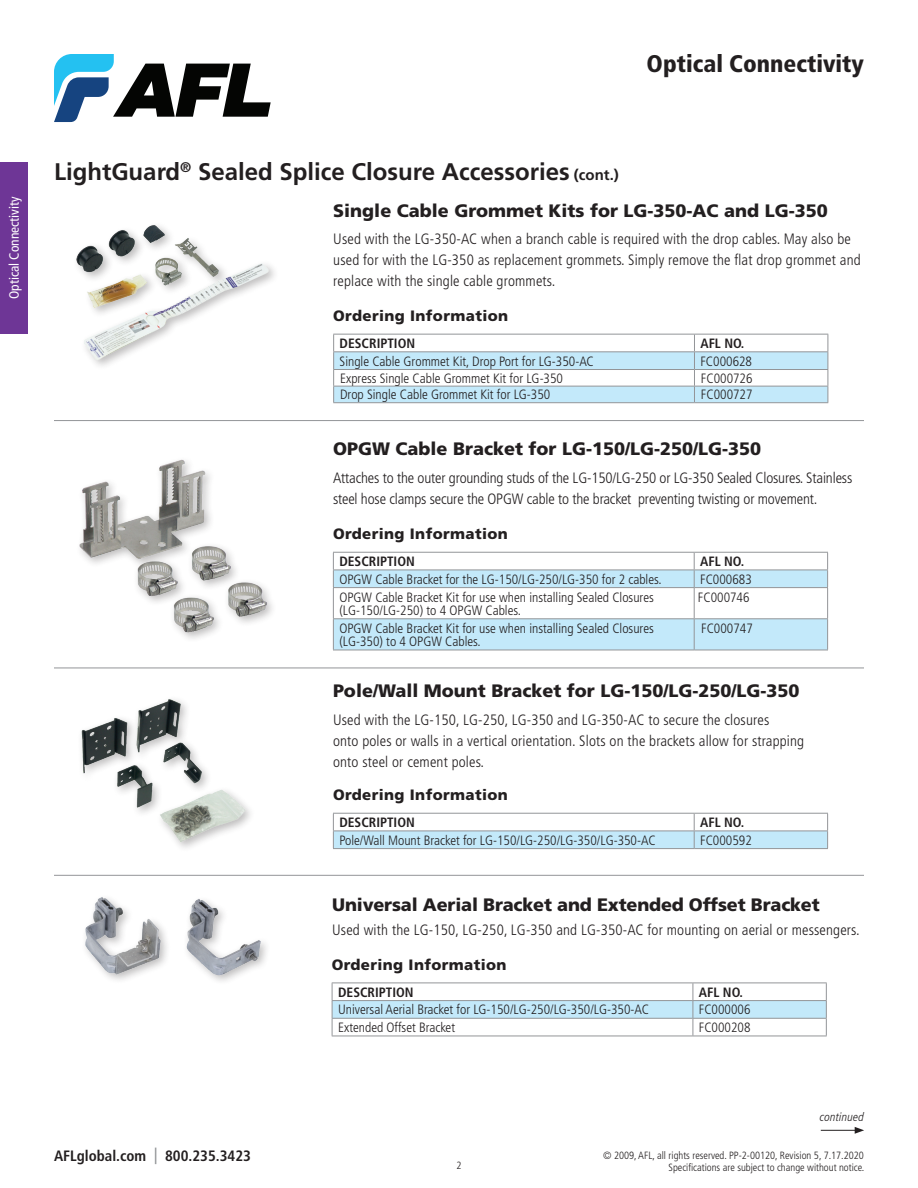
<style>
.page{position:relative;width:918px;height:1188px;background:#fff}
.page>*{position:absolute;margin:0;border:0;box-sizing:border-box;transform-origin:0 0}
.FPP_Product_Title{font:700 24px "Frutiger LT Std";color:#231f20}
.t1{font:900 condensed 24px "Frutiger LT Std";color:#231f20}
.FPP_Heading{font:900 18px "Frutiger LT Std";color:#231f20}
.FPP_Body_Text{font:300 condensed 15px/21px "Frutiger LT Std";letter-spacing:.01em;color:#231f20}
.FPP_Body_Text-2{font:300 condensed 15px/21px "Frutiger LT Std";letter-spacing:-.01em;color:#231f20}
.FPP_Subhead{font:900 15px "Frutiger LT Std";letter-spacing:.025em;color:#231f20}
.t2{font:700 condensed 15px "Frutiger LT Std";color:#231f20}
.FPP_Table_Body_Text{font:300 condensed 13.5px/13.5px "Frutiger LT Std";color:#231f20}
.FPP_Table_Header{font:700 condensed 13.5px "Frutiger LT Std";color:#231f20}
.t3{font:condensed 13.5px "Frutiger LT Std";color:#fff}
.FPP_Body_Text-3{font:italic 300 condensed 12px "Frutiger LT Pro";letter-spacing:.01em;color:#231f20}
.t4{font:300 condensed 10.5px/12px "Frutiger LT Std";color:#231f20;text-align:right}
.s1{font-size:15px}
.s2{font-size:16.5px;color:#939598}
</style>
<div class="page">
<div style="left:0;top:162px;width:28px;height:172px;background:#6e3696"></div>
<svg style="left:54px;top:54px;width:217px;height:68px"></svg>
<hr style="left:821px;top:1130px;width:36px;height:1px;background:#231f20">
<svg style="left:855px;top:1127px;width:9px;height:7px"></svg>
<hr style="left:333px;top:552px;width:361px;height:1px;background:#939598">
<hr style="left:694px;top:552px;width:134px;height:1px;background:#939598">
<svg style="left:333px;top:553px;width:495px;height:97px"></svg>
<hr style="left:333px;top:587px;width:361px;height:1px;background:#939598">
<hr style="left:333px;top:588px;width:1px;height:30px;background:#939598">
<hr style="left:694px;top:587px;width:134px;height:1px;background:#939598">
<hr style="left:694px;top:588px;width:1px;height:30px;background:#939598">
<hr style="left:827px;top:588px;width:1px;height:30px;background:#939598">
<hr style="left:333px;top:618px;width:361px;height:1px;background:#939598">
<hr style="left:333px;top:619px;width:1px;height:31px;background:#939598">
<hr style="left:694px;top:618px;width:134px;height:1px;background:#939598">
<hr style="left:694px;top:619px;width:1px;height:31px;background:#939598">
<hr style="left:827px;top:619px;width:1px;height:31px;background:#939598">
<hr style="left:333px;top:650px;width:361px;height:1px;background:#939598">
<hr style="left:694px;top:650px;width:134px;height:1px;background:#939598">
<img style="left:79px;top:459px;width:194px;height:180px">
<hr style="left:54px;top:668px;width:810px;height:1px;background:#939598">
<hr style="left:333px;top:813px;width:361px;height:1px;background:#939598">
<hr style="left:694px;top:813px;width:134px;height:1px;background:#939598">
<svg style="left:333px;top:814px;width:495px;height:34px"></svg>
<hr style="left:333px;top:848px;width:361px;height:1px;background:#939598">
<hr style="left:694px;top:848px;width:134px;height:1px;background:#939598">
<img style="left:81px;top:699px;width:170px;height:149px">
<hr style="left:54px;top:420px;width:810px;height:1px;background:#939598">
<hr style="left:333px;top:334px;width:361px;height:1px;background:#939598">
<hr style="left:694px;top:334px;width:134px;height:1px;background:#939598">
<svg style="left:333px;top:335px;width:496px;height:68px"></svg>
<hr style="left:333px;top:402px;width:361px;height:1px;background:#939598">
<hr style="left:694px;top:402px;width:134px;height:1px;background:#939598">
<img style="left:76px;top:225px;width:199px;height:141px">
<svg style="left:332px;top:983px;width:495px;height:53px"></svg>
<hr style="left:332px;top:1036px;width:361px;height:1px;background:#939598">
<hr style="left:693px;top:1036px;width:134px;height:1px;background:#939598">
<img style="left:85px;top:897px;width:182px;height:84px">
<hr style="left:54px;top:875px;width:810px;height:1px;background:#939598">
<h1 class="t1" style="left:647px;top:49px;width:219px">Optical Connectivity</h1>
<p class="t3" style="left:6px;top:299px;width:104px;rotate:-90deg">Optical Connectivity</p>
<p class="FPP_Product_Title" style="left:54px;top:158px;width:566px">LightGuard<sup>®</sup> Sealed Splice Closure Accessories <span class="s1">(cont.)</span></p>
<p class="FPP_Heading" style="left:333px;top:199px;width:496px">Single Cable Grommet Kits for LG-350-AC and LG-350</p>
<p class="FPP_Body_Text" style="left:333px;top:229px;width:529px">Used with the LG-350-AC when a branch cable is required with the drop cables. May also be used for with the LG-350 as replacement grommets. Simply remove the flat drop grommet and replace with the single cable grommets.</p>
<p class="FPP_Subhead" style="left:333px;top:307px;width:176px">Ordering Information</p>
<p class="FPP_Table_Header" style="left:340px;top:335px;width:77px">DESCRIPTION</p>
<p class="FPP_Table_Header" style="left:700px;top:335px;width:45px">AFL NO.</p>
<p class="FPP_Table_Body_Text" style="left:340px;top:355px;width:256px">Single Cable Grommet Kit, Drop Port for LG-350-AC</p>
<p class="FPP_Table_Body_Text" style="left:700px;top:355px;width:53px">FC000628</p>
<p class="FPP_Table_Body_Text" style="left:340px;top:372px;width:224px">Express Single Cable Grommet Kit for LG-350</p>
<p class="FPP_Table_Body_Text" style="left:701px;top:372px;width:53px">FC000726</p>
<p class="FPP_Table_Body_Text" style="left:340px;top:388px;width:212px">Drop Single Cable Grommet Kit for LG-350</p>
<p class="FPP_Table_Body_Text" style="left:701px;top:388px;width:53px">FC000727</p>
<p class="FPP_Heading" style="left:333px;top:438px;width:430px">OPGW Cable Bracket for LG-150/LG-250/LG-350</p>
<p class="FPP_Body_Text-2" style="left:333px;top:467px;width:521px">Attaches to the outer grounding studs of the LG-150/LG-250 or LG-350 Sealed Closures. Stainless steel hose clamps secure the OPGW cable to the bracket preventing twisting or movement.</p>
<p class="FPP_Subhead" style="left:333px;top:525px;width:176px">Ordering Information</p>
<p class="FPP_Table_Header" style="left:339px;top:553px;width:77px">DESCRIPTION</p>
<p class="FPP_Table_Header" style="left:700px;top:553px;width:45px">AFL NO.</p>
<p class="FPP_Table_Body_Text" style="left:339px;top:573px;width:324px">OPGW Cable Bracket for the LG-150/LG-250/LG-350 for 2 cables.</p>
<p class="FPP_Table_Body_Text" style="left:700px;top:573px;width:53px">FC000683</p>
<p class="FPP_Table_Body_Text" style="left:339px;top:590px;width:316px">OPGW Cable Bracket Kit for use when installing Sealed Closures (LG-150/LG-250) to 4 OPGW Cables.</p>
<p class="FPP_Table_Body_Text" style="left:698px;top:590px;width:53px">FC000746</p>
<p class="FPP_Table_Body_Text" style="left:339px;top:621px;width:316px">OPGW Cable Bracket Kit for use when installing Sealed Closures</p>
<p class="FPP_Table_Body_Text" style="left:339px;top:635px;width:143px">(LG-350) to 4 OPGW Cables.</p>
<p class="FPP_Table_Body_Text" style="left:701px;top:621px;width:53px">FC000747</p>
<p class="FPP_Heading" style="left:333px;top:680px;width:468px">Pole/Wall Mount Bracket for LG-150/LG-250/LG-350</p>
<p class="FPP_Body_Text" style="left:333px;top:710px;width:473px">Used with the LG-150, LG-250, LG-350 and LG-350-AC to secure the closures<br>onto poles or walls in a vertical orientation. Slots on the brackets allow for strapping onto steel or cement poles.</p>
<p class="FPP_Subhead" style="left:333px;top:786px;width:176px">Ordering Information</p>
<p class="FPP_Table_Header" style="left:339px;top:814px;width:77px">DESCRIPTION</p>
<p class="FPP_Table_Header" style="left:700px;top:814px;width:45px">AFL NO.</p>
<p class="FPP_Table_Body_Text" style="left:339px;top:834px;width:318px">Pole/Wall Mount Bracket for LG-150/LG-250/LG-350/LG-350-AC</p>
<p class="FPP_Table_Body_Text" style="left:700px;top:834px;width:53px">FC000592</p>
<p class="FPP_Heading" style="left:332px;top:893px;width:489px">Universal Aerial Bracket and Extended Offset Bracket</p>
<p class="FPP_Body_Text" style="left:332px;top:920px;width:529px">Used with the LG-150, LG-250, LG-350 and LG-350-AC for mounting on aerial or messengers.</p>
<p class="t2" style="left:54px;top:1147px;width:198px">AFLglobal.com <span class="s2">|</span> 800.235.3423</p>
<p class="FPP_Subhead" style="left:332px;top:956px;width:176px">Ordering Information</p>
<p class="FPP_Table_Header" style="left:338px;top:984px;width:77px">DESCRIPTION</p>
<p class="FPP_Table_Header" style="left:699px;top:984px;width:45px">AFL NO.</p>
<p class="FPP_Table_Body_Text" style="left:338px;top:1003px;width:313px">Universal Aerial Bracket for LG-150/LG-250/LG-350/LG-350-AC</p>
<p class="FPP_Table_Body_Text" style="left:699px;top:1003px;width:53px">FC000006</p>
<p class="FPP_Table_Body_Text" style="left:338px;top:1021px;width:119px">Extended Offset Bracket</p>
<p class="FPP_Table_Body_Text" style="left:699px;top:1021px;width:53px">FC000208</p>
<p class="FPP_Body_Text-3" style="left:820px;top:1110px;width:46px">continued</p>
<p class="t4" style="left:456px;top:1159px;width:7px">2</p>
<p class="t4" style="left:603px;top:1150px;width:263px">© 2009, AFL, all rights reserved. PP-2-00120, Revision 5, 7.17.2020<br>Specifications are subject to change without notice.</p>
</div>
